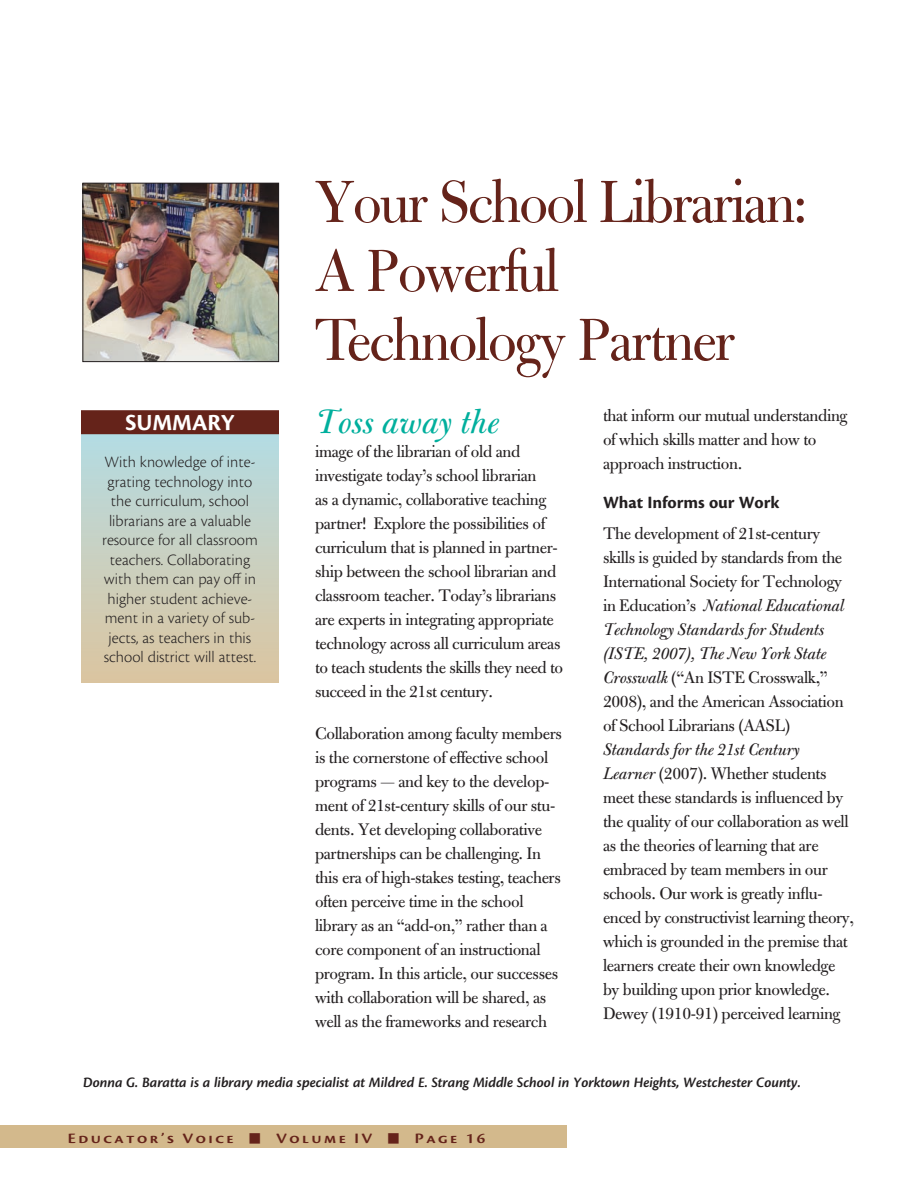
<style>
.page{position:relative;width:918px;height:1188px;background:#fff}
.page>*{position:absolute;margin:0;border:0;box-sizing:border-box;transform-origin:0 0}
._1-Article_Head{font:66px/69px "Bulmer MT Std Display";letter-spacing:-.02em;color:#65231a}
._1-Turq_LeadIn_Text{font:italic 36px "Bulmer MT Std";letter-spacing:-.005em;color:#00af9d}
._1-Sidebar_Header{font:700 24px "Cronos Pro";color:#fff}
._1-Text{font:18px/24px "Bulmer MT Std";letter-spacing:-.02em;color:#231f20}
._1-Turq_LeadIn_Text-2{font:18px/24px "Bulmer MT Std";letter-spacing:-.02em;color:#231f20}
._1-Article_Subhead{font:700 18px "Cronos Pro";color:#231f20}
._1-Summary{font:300 16.5px/19.5px "Cronos Pro";color:#231f20;text-align:center}
._1-Credentials{font:italic 600 15px "Cronos Pro";letter-spacing:-.005em;color:#231f20}
.GreenBar_BlueType{font:15px "Cronos Pro Semibold Disp";letter-spacing:.14em;color:#65231a;scale:1.2 1}
.s1{font-style:italic}
</style>
<div class="page">
<div style="left:0;top:1125px;width:566px;height:23px;background:#d3b98c"></div>
<div style="left:81px;top:411px;width:198px;height:272px;background:linear-gradient(to bottom,#b1dee9,#dcc59f)"></div>
<div style="left:81px;top:410px;width:198px;height:24px;background:#65231a"></div>
<img style="left:84px;top:185px;width:193px;height:175px">
<div style="left:82px;top:183px;width:197px;height:179px;border:1px solid #231f20"></div>
<p class="_1-Sidebar_Header" style="left:125px;top:408px;width:111px">SUMMARY</p>
<p class="_1-Summary" style="left:102px;top:452px;width:157px">With knowledge of inte&shy;grating technology into the curriculum, school librarians are a valuable resource for all classroom teachers. Collaborating with them can pay off in higher student achieve&shy;ment in a variety of sub&shy;jects, as teachers in this school district will attest.</p>
<p class="_1-Article_Head" style="left:315px;top:170px;width:492px">Your School Librarian:<br>A Powerful<br>Technology Partner</p>
<p class="_1-Turq_LeadIn_Text" style="left:315px;top:401px;width:186px">Toss away the</p>
<p class="_1-Turq_LeadIn_Text-2" style="left:315px;top:440px;width:250px">image of the librarian of old and investigate today’s school librarian<br>as a dynamic, collaborative teaching partner! Explore the possibilities of curriculum that is planned in partner&shy;ship between the school librarian and classroom teacher. Today’s librarians are experts in integrating appropriate technology across all curriculum areas to teach students the skills they need to succeed in the 21st century.</p>
<p class="_1-Text" style="left:315px;top:722px;width:248px">Collaboration among faculty members is the cornerstone of effective school programs — and key to the develop&shy;ment of 21st-century skills of our stu&shy;dents. Yet developing collaborative partnerships can be challenging. In this era of high-stakes testing, teachers often perceive time in the school library as an “add-on,” rather than a core component of an instructional program. In this article, our successes with collaboration will be shared, as well as the frameworks and research</p>
<p class="_1-Text" style="left:603px;top:404px;width:246px">that inform our mutual understanding of which skills matter and how to approach instruction.</p>
<p class="_1-Article_Subhead" style="left:603px;top:492px;width:178px">What Informs our Work</p>
<p class="_1-Text" style="left:603px;top:521px;width:252px">The development of 21st-century skills is guided by standards from the International Society for Technology in Education’s <span class="s1">National Educational Technology Standards for Students (ISTE, 2007), The New York State Crosswalk</span> (“An ISTE Crosswalk,” 2008), and the American Association of School Librarians (AASL)<br><span class="s1">Standards for the 21st Century Learner</span> (2007). Whether students meet these standards is influenced by the quality of our collaboration as well as the theories of learning that are embraced by team members in our schools. Our work is greatly influ&shy;enced by constructivist learning theory, which is grounded in the premise that learners create their own knowledge by building upon prior knowledge.<br>Dewey (1910-91) perceived learning</p>
<p class="_1-Credentials" style="left:83px;top:1073px;width:719px">Donna G. Baratta is a library media specialist at Mildred E. Strang Middle School in Yorktown Heights, Westchester County.</p>
<p class="GreenBar_BlueType" style="left:68px;top:1130px;width:350px">Educator’s Voice ■ Volume IV ■ Page 16</p>
</div>
